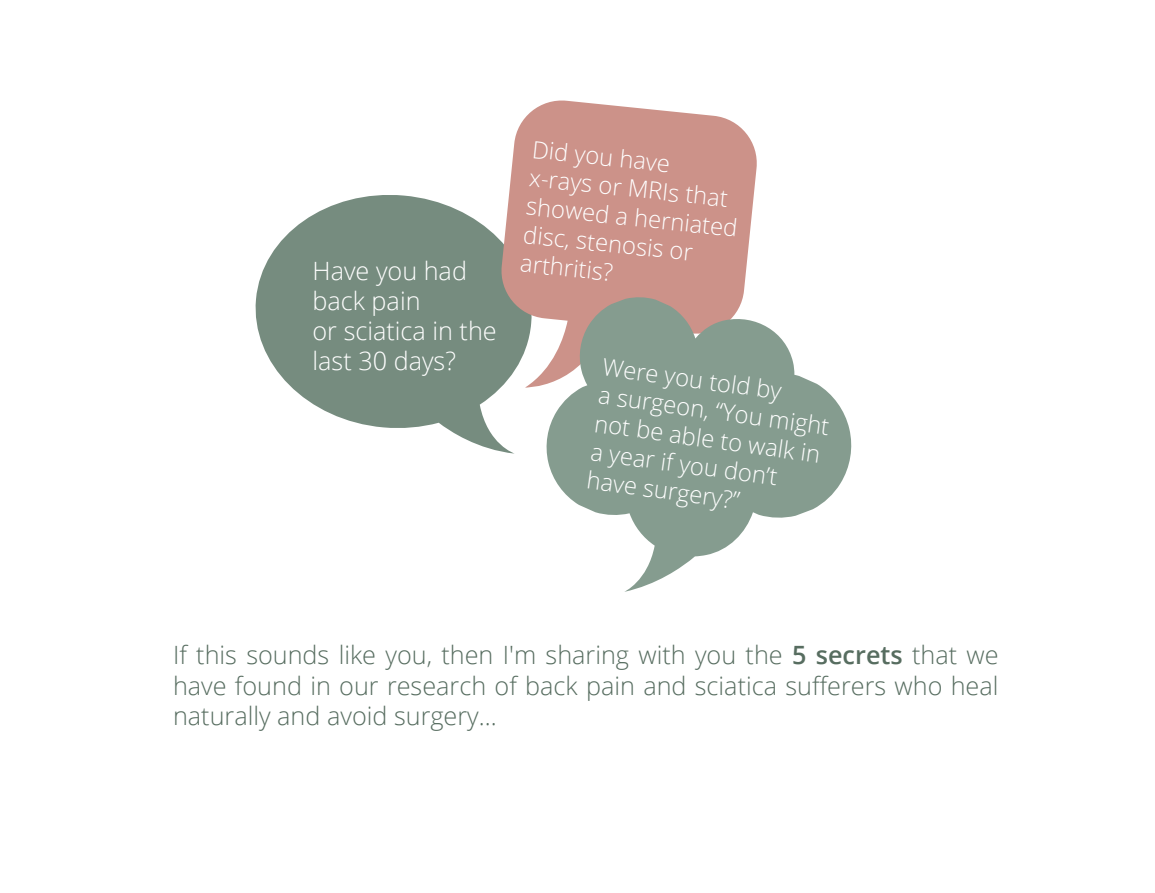
<style>
.page{position:relative;width:1155px;height:893px;background:#fff}
.page>*{position:absolute;margin:0;border:0;box-sizing:border-box;transform-origin:0 0}
.t1{font:300 25.2px/30.2px "Open Sans";color:#576d60;text-align:justify}
.t2{font:300 25.2px/30.2px "Open Sans";color:#fff}
.t3{font:300 23.8px/28.6px "Open Sans";color:#fff}
.s1{font-weight:600}
</style>
<div class="page">
<svg style="left:255px;top:195px;width:258px;height:258px;fill:#768c7f"></svg>
<svg style="left:499px;top:100px;width:258px;height:289px;background:#ce9f97"></svg>
<svg style="left:544px;top:296px;width:308px;height:296px;fill:#859c8f"></svg>
<p class="t2" style="left:312px;top:255px;width:186px">Have you had back pain<br>or sciatica in the last 30 days?</p>
<p class="t3" style="left:534px;top:134px;width:214px;rotate:6deg">Did you have<br>x-rays or MRIs that showed a herniated disc, stenosis or arthritis?</p>
<p class="t3" style="left:604px;top:351px;width:234px;rotate:8deg">Were you told by<br>a surgeon, “You might not be able to walk in a year if you don’t have surgery?”</p>
<p class="t1" style="left:173px;top:639px;width:827px">If this sounds like you, then I'm sharing with you the <span class="s1">5 secrets</span> that we have found in our research of back pain and sciatica sufferers who heal naturally and avoid surgery...</p>
</div>
